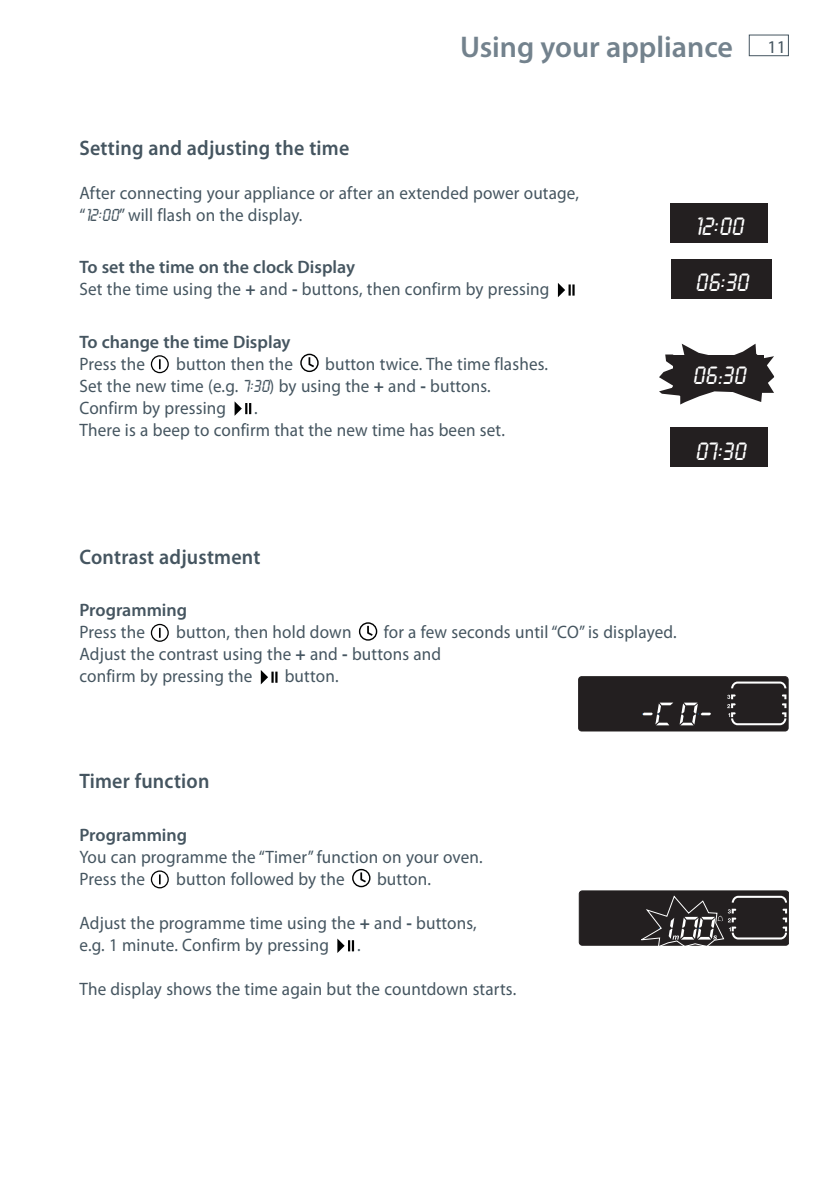
<style>
.page{position:relative;width:840px;height:1191px;background:#fff}
.page>*{position:absolute;margin:0;border:0;box-sizing:border-box;transform-origin:0 0}
.t1{font:600 30px "Myriad Pro";color:#73828d}
.t2{font:26px/56px "Lcd D";letter-spacing:.01em;color:#fff;scale:.95 1}
.t3{font:600 21px "Myriad Pro";letter-spacing:.01em;color:#455560;scale:.95 1}
.t4{font:18px/22px "Myriad Pro";letter-spacing:.01em;color:#455560;scale:.95 1}
.t5{font:600 18px "Myriad Pro";color:#455560}
.s1{font-weight:400;font-size:18px;color:#455560}
.s2{font-family:"Lcd D"}
.s3{font-weight:600}
.s4{font-weight:700}
</style>
<div class="page">
<div style="left:748px;top:35px;width:40px;height:21px;border:1px solid #455560"></div>
<svg style="left:557px;top:283px;width:18px;height:14px"></svg>
<svg style="left:150px;top:355px;width:19px;height:19px"></svg>
<svg style="left:300px;top:353px;width:19px;height:20px"></svg>
<svg style="left:234px;top:401px;width:18px;height:15px"></svg>
<svg style="left:150px;top:623px;width:19px;height:19px"></svg>
<svg style="left:358px;top:622px;width:20px;height:19px"></svg>
<svg style="left:260px;top:670px;width:18px;height:15px"></svg>
<svg style="left:150px;top:870px;width:19px;height:19px"></svg>
<svg style="left:352px;top:868px;width:19px;height:20px"></svg>
<svg style="left:337px;top:938px;width:18px;height:15px"></svg>
<svg style="left:659px;top:344px;width:114px;height:60px"></svg>
<div style="left:670px;top:203px;width:97px;height:39px;background:#231f20"></div>
<div style="left:670px;top:259px;width:101px;height:39px;background:#231f20"></div>
<div style="left:670px;top:427px;width:97px;height:40px;background:#231f20"></div>
<div style="left:673px;top:355px;width:90px;height:32px;background:#231f20"></div>
<div style="left:578px;top:676px;width:209px;height:55px;background:#231f20;border-radius:3px"></div>
<div style="left:578px;top:676px;width:209px;height:55px;border:1px solid #231f20;border-radius:3px"></div>
<svg style="left:642px;top:702px;width:31px;height:23px"></svg>
<svg style="left:679px;top:702px;width:31px;height:23px"></svg>
<svg style="left:731px;top:681px;width:55px;height:7px"></svg>
<svg style="left:727px;top:694px;width:59px;height:31px"></svg>
<div style="left:579px;top:891px;width:209px;height:54px;background:#231f20;border-radius:3px"></div>
<div style="left:578px;top:890px;width:210px;height:55px;border:1px solid #231f20;border-radius:3px"></div>
<svg style="left:637px;top:895px;width:149px;height:51px"></svg>
<h1 class="t1" style="left:460px;top:35px;width:327px">Using your appliance <span class="s1">11</span></h1>
<p class="t3" style="left:79px;top:140px;width:285px">Setting and adjusting the time</p>
<p class="t4" style="left:79px;top:183px;width:527px">After connecting your appliance or after an extended power outage, “<span class="s2">12</span><sup>:</sup><span class="s2">00</span>” will flash on the display.</p>
<p class="t4" style="left:79px;top:258px;width:496px"><span class="s3">To set the time on the clock Display<br></span>Set the time using the <span class="s4">+</span> and <span class="s4">-</span> buttons, then confirm by pressing</p>
<p class="t5" style="left:79px;top:335px;width:212px">To change the time Display</p>
<p class="t4" style="left:79px;top:354px;width:70px">Press the</p>
<p class="t4" style="left:176px;top:354px;width:124px">button then the</p>
<p class="t4" style="left:79px;top:354px;width:494px;text-indent:245px">button twice. The time flashes.<br>Set the new time (e.g. <span class="s2">7</span><sup>:</sup><span class="s2">30</span>) by using the <span class="s4">+</span> and <span class="s4">-</span> buttons.<br>Confirm by pressing</p>
<p class="t4" style="left:79px;top:398px;width:449px;text-indent:175px">.<br>There is a beep to confirm that the new time has been set.</p>
<h2 class="t2" style="left:695px;top:196px;width:57px">12:00<br>06:30</h2>
<h2 class="t2" style="left:692px;top:345px;width:57px">06:30</h2>
<h2 class="t2" style="left:695px;top:421px;width:54px">07:30</h2>
<p class="t3" style="left:79px;top:549px;width:192px">Contrast adjustment</p>
<p class="t5" style="left:79px;top:603px;width:109px">Programming</p>
<p class="t4" style="left:79px;top:623px;width:70px">Press the</p>
<p class="t4" style="left:176px;top:623px;width:186px">button, then hold down</p>
<p class="t4" style="left:79px;top:623px;width:630px;text-indent:304px">for a few seconds until “CO” is displayed.<br>Adjust the contrast using the <span class="s4">+</span> and <span class="s4">-</span> buttons and<br>confirm by pressing the</p>
<p class="t4" style="left:284px;top:667px;width:58px">button.</p>
<p class="t3" style="left:79px;top:773px;width:138px">Timer function</p>
<p class="t5" style="left:79px;top:828px;width:109px">Programming</p>
<p class="t4" style="left:79px;top:847px;width:426px">You can programme the “Timer” function on your oven.<br>Press the</p>
<p class="t4" style="left:176px;top:869px;width:179px">button followed by the</p>
<p class="t4" style="left:377px;top:869px;width:58px">button.</p>
<p class="t4" style="left:79px;top:913px;width:419px">Adjust the programme time using the <span class="s4">+</span> and <span class="s4">-</span> buttons, e.g. 1 minute. Confirm by pressing</p>
<p class="t4" style="left:357px;top:935px;width:5px">.</p>
<p class="t4" style="left:79px;top:979px;width:461px">The display shows the time again but the countdown starts.</p>
</div>
